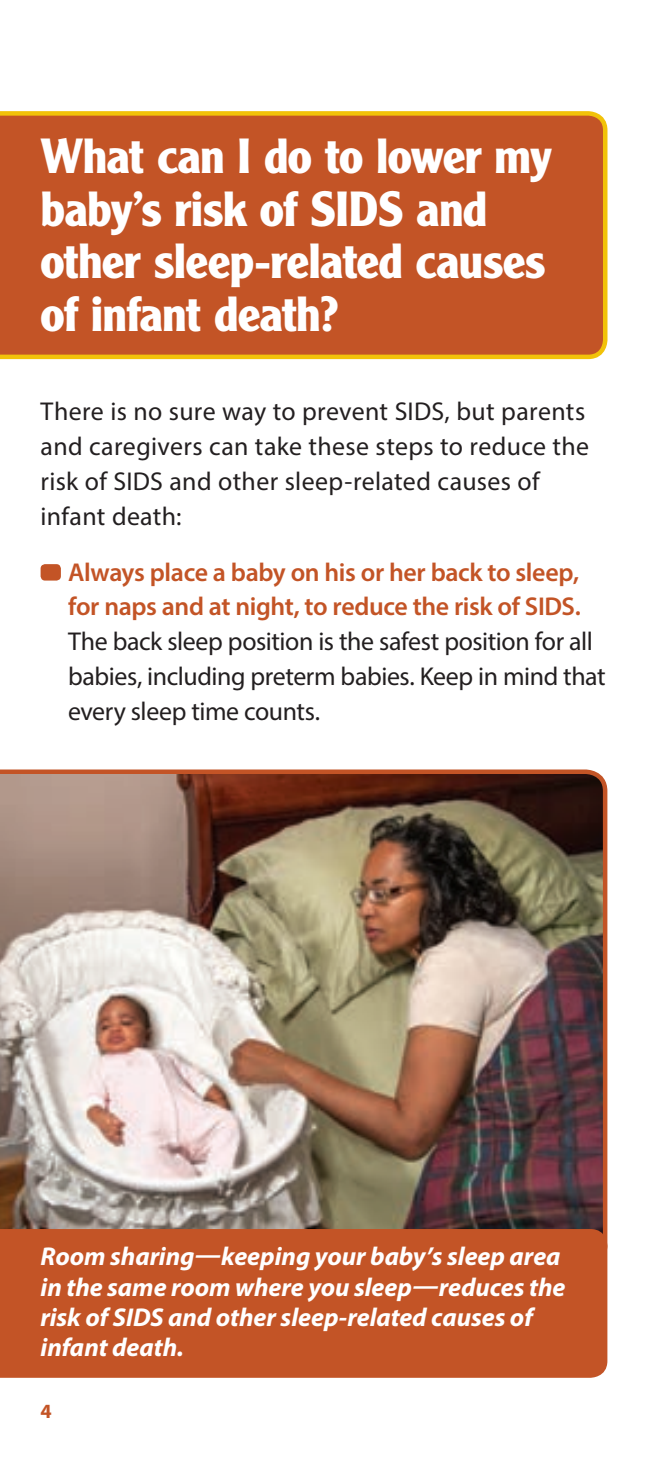
<style>
.page{position:relative;width:648px;height:1458px;background:#fff}
.page>*{position:absolute;margin:0;border:0;box-sizing:border-box;transform-origin:0 0}
.t1{font:700 48.38px/52.6px "Clearface Gothic LT Std";letter-spacing:-.015em;color:#fff}
.t2{font:25.88px/34.9px "Myriad Pro";letter-spacing:-.015em;color:#231f20}
.t3{font:25.88px/34.9px "Myriad Pro";letter-spacing:.005em;color:#231f20}
.t4{font:italic 700 25.88px/30.4px "Myriad Pro";letter-spacing:-.005em;color:#fff}
.t5{font:700 20.25px "Myriad Pro";color:#c35426}
.s1{font-weight:600;color:#c35426}
</style>
<div class="page">
<div style="left:0;top:111px;width:608px;height:249px;background:#c35426"></div>
<div style="left:41px;top:564px;width:20px;height:17px;background:#c35426;border-radius:4px"></div>
<img style="left:0;top:770px;width:607px;height:459px">
<div style="left:0;top:1229px;width:607px;height:149px;background:#c35426"></div>
<h2 class="t1" style="left:40px;top:130px;width:513px">What can I do to lower my baby’s risk of SIDS and other sleep-related causes of infant death?</h2>
<p class="t3" style="left:41px;top:394px;width:550px">There is no sure way to prevent SIDS, but parents and caregivers can take these steps to reduce the risk of SIDS and other sleep-related causes of infant death:</p>
<p class="t2" style="left:68px;top:554px;width:539px"><span class="s1">Always place a baby on his or her back to sleep, for naps and at night, to reduce the risk of SIDS.<br></span>The back sleep position is the safest position for all babies, including preterm babies. Keep in mind that every sleep time counts.</p>
<p class="t4" style="left:40px;top:1241px;width:527px">Room sharing—keeping your baby’s sleep area in the same room where you sleep—reduces the risk of SIDS and other sleep-related causes of infant death.</p>
<p class="t5" style="left:40px;top:1397px;width:13px">4</p>
</div>
